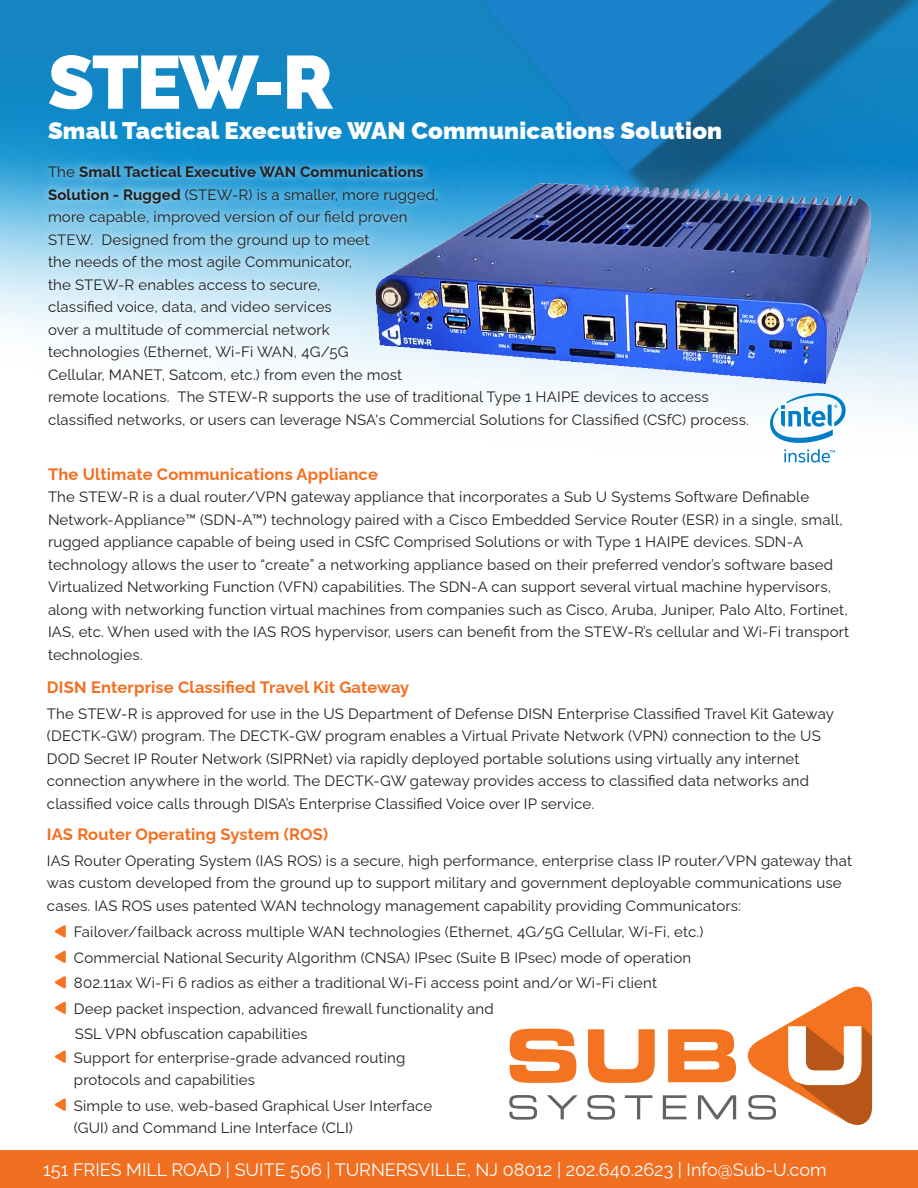
<style>
.page{position:relative;width:918px;height:1188px;background:#fff}
.page>*{position:absolute;margin:0;border:0;box-sizing:border-box;transform-origin:0 0}
.t1{font:900 75px "Raleway";color:#fff}
.t2{font:900 24px "Raleway";letter-spacing:.01em;color:#fff}
.t3{font:18px "Raleway";color:#fff}
.t4{font:700 16.5px "Raleway";letter-spacing:.01em;color:#f36f20}
.t5{font:15px/22.5px "Raleway";letter-spacing:.01em;color:#221f1f}
.s1{font-weight:700}
</style>
<div class="page">
<svg style="left:510px;top:1029px;width:66px;height:54px"></svg>
<svg style="left:588px;top:1029px;width:67px;height:54px"></svg>
<svg style="left:668px;top:1029px;width:68px;height:53px"></svg>
<svg style="left:509px;top:1095px;width:28px;height:25px"></svg>
<svg style="left:547px;top:1095px;width:31px;height:24px"></svg>
<svg style="left:587px;top:1095px;width:28px;height:25px"></svg>
<svg style="left:625px;top:1095px;width:27px;height:24px"></svg>
<svg style="left:663px;top:1095px;width:24px;height:24px"></svg>
<svg style="left:698px;top:1095px;width:38px;height:24px"></svg>
<svg style="left:747px;top:986px;width:125px;height:139px"></svg>
<div style="left:0;top:1151px;width:918px;height:37px;background:#f06f21"></div>
<svg style="left:0;top:0;width:918px;height:409px;background:#389bcf"></svg>
<svg style="left:372px;top:0;width:546px;height:177px;background:#147dbc"></svg>
<div style="left:40px;top:157px;width:716px;height:281px;background:#fff;opacity:.75"></div>
<img style="left:371px;top:172px;width:514px;height:220px">
<svg style="left:55px;top:925px;width:11px;height:13px"></svg>
<svg style="left:55px;top:950px;width:11px;height:13px"></svg>
<svg style="left:55px;top:976px;width:11px;height:13px"></svg>
<svg style="left:55px;top:1001px;width:11px;height:13px"></svg>
<svg style="left:55px;top:1050px;width:11px;height:13px"></svg>
<svg style="left:55px;top:1098px;width:11px;height:13px"></svg>
<svg style="left:770px;top:393px;width:76px;height:70px"></svg>
<h1 class="t1" style="left:48px;top:39px;width:287px">STEW-R</h1>
<h2 class="t2" style="left:48px;top:116px;width:676px">Small Tactical Executive WAN Communications Solution</h2>
<p class="t5" style="left:48px;top:162px;width:702px">The <span class="s1">Small Tactical Executive WAN Communications<br>Solution - Rugged</span> (STEW-R) is a smaller, more rugged,<br>more capable, improved version of our field proven<br>STEW. Designed from the ground up to meet<br>the needs of the most agile Communicator,<br>the STEW-R enables access to secure,<br>classified voice, data, and video services<br>over a multitude of commercial network<br>technologies (Ethernet, Wi-Fi WAN, 4G/5G<br>Cellular, MANET, Satcom, etc.) from even the most<br>remote locations. The STEW-R supports the use of traditional Type 1 HAIPE devices to access classified networks, or users can leverage NSA's Commercial Solutions for Classified (CSfC) process.</p>
<p class="t4" style="left:48px;top:468px;width:331px">The Ultimate Communications Appliance</p>
<p class="t5" style="left:48px;top:484px;width:803px">The STEW-R is a dual router/VPN gateway appliance that incorporates a Sub U Systems Software Definable Network-Appliance™ (SDN-A™) technology paired with a Cisco Embedded Service Router (ESR) in a single, small, rugged appliance capable of being used in CSfC Comprised Solutions or with Type 1 HAIPE devices. SDN-A technology allows the user to “create” a networking appliance based on their preferred vendor’s software based Virtualized Networking Function (VFN) capabilities. The SDN-A can support several virtual machine hypervisors, along with networking function virtual machines from companies such as Cisco, Aruba, Juniper, Palo Alto, Fortinet, IAS, etc. When used with the IAS ROS hypervisor, users can benefit from the STEW-R’s cellular and Wi-Fi transport technologies.</p>
<p class="t4" style="left:47px;top:674px;width:364px">DISN Enterprise Classified Travel Kit Gateway</p>
<p class="t5" style="left:47px;top:701px;width:788px">The STEW-R is approved for use in the US Department of Defense DISN Enterprise Classified Travel Kit Gateway (DECTK-GW) program. The DECTK-GW program enables a Virtual Private Network (VPN) connection to the US DOD Secret IP Router Network (SIPRNet) via rapidly deployed portable solutions using virtually any internet connection anywhere in the world. The DECTK-GW gateway provides access to classified data networks and classified voice calls through DISA’s Enterprise Classified Voice over IP service.</p>
<p class="t4" style="left:47px;top:821px;width:283px">IAS Router Operating System (ROS)</p>
<p class="t5" style="left:47px;top:850px;width:807px">IAS Router Operating System (IAS ROS) is a secure, high performance, enterprise class IP router/VPN gateway that was custom developed from the ground up to support military and government deployable communications use cases. IAS ROS uses patented WAN technology management capability providing Communicators:</p>
<p class="t5" style="left:74px;top:921px;width:631px;line-height:25.5px">Failover/failback across multiple WAN technologies (Ethernet, 4G/5G Cellular, Wi-Fi, etc.)<br>Commercial National Security Algorithm (CNSA) IPsec (Suite B IPsec) mode of operation 802.11ax Wi-Fi 6 radios as either a traditional Wi-Fi access point and/or Wi-Fi client<br>Deep packet inspection, advanced firewall functionality and<br>SSL VPN obfuscation capabilities</p>
<p class="t5" style="left:74px;top:1047px;width:333px">Support for enterprise-grade advanced routing protocols and capabilities</p>
<p class="t5" style="left:74px;top:1095px;width:360px">Simple to use, web-based Graphical User Interface (GUI) and Command Line Interface (CLI)</p>
<p class="t3" style="left:43px;top:1162px;width:785px">151 FRIES MILL ROAD | SUITE 506 | TURNERSVILLE, NJ 08012 | 202.640.2623 | Info@Sub-U.com</p>
</div>
